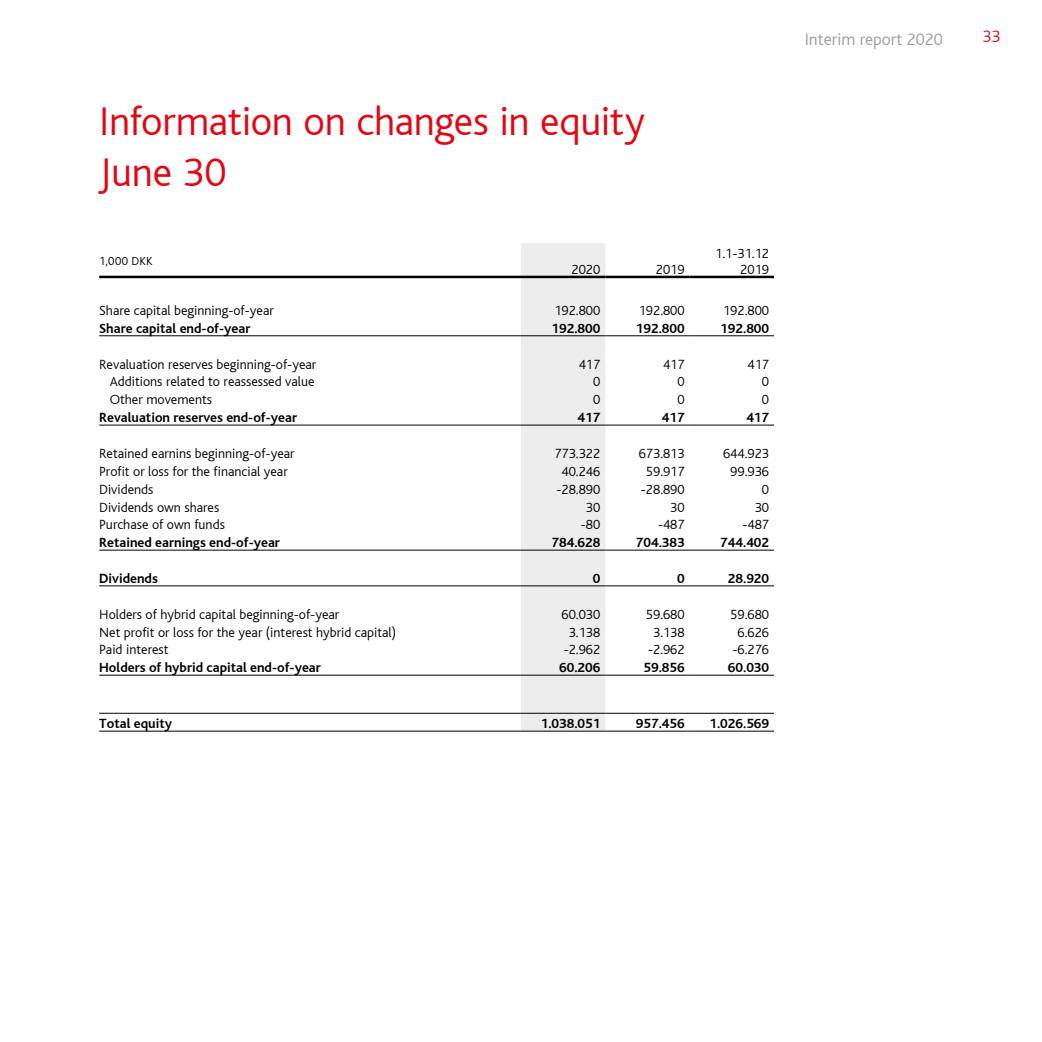
<style>
.page{position:relative;width:1042px;height:1042px;background:#fff}
.page>*{position:absolute;margin:0;border:0;box-sizing:border-box;transform-origin:0 0}
.t1{font:300 42px/50.4px "Bliss";letter-spacing:-.01em;color:#e30613}
.t2{font:300 17.5px "Bliss";color:#9d9d9c}
.t3{font:300 17.5px "Bliss";color:#cd1719}
.t4{font:300 14px/16.8px "Bliss";color:#000;text-align:right}
.t5{font:700 14px "Bliss";color:#000}
.t6{font:300 12.25px "Bliss";letter-spacing:.035em;color:#000}
</style>
<div class="page">
<div style="left:521px;top:243px;width:84px;height:488px;background:#ededed"></div>
<hr style="left:99px;top:276px;width:422px;height:2px;background:#000">
<hr style="left:521px;top:276px;width:84px;height:2px;background:#000">
<hr style="left:605px;top:276px;width:85px;height:2px;background:#000">
<hr style="left:690px;top:276px;width:84px;height:2px;background:#000">
<hr style="left:99px;top:425px;width:422px;height:1px;background:#000">
<hr style="left:521px;top:425px;width:84px;height:1px;background:#000">
<hr style="left:605px;top:425px;width:85px;height:1px;background:#000">
<hr style="left:690px;top:425px;width:84px;height:1px;background:#000">
<hr style="left:99px;top:335px;width:422px;height:1px;background:#000">
<hr style="left:521px;top:335px;width:84px;height:1px;background:#000">
<hr style="left:605px;top:335px;width:85px;height:1px;background:#000">
<hr style="left:690px;top:335px;width:84px;height:1px;background:#000">
<hr style="left:99px;top:550px;width:422px;height:1px;background:#000">
<hr style="left:521px;top:550px;width:84px;height:1px;background:#000">
<hr style="left:605px;top:550px;width:85px;height:1px;background:#000">
<hr style="left:690px;top:550px;width:84px;height:1px;background:#000">
<hr style="left:521px;top:585px;width:84px;height:1px;background:#000">
<hr style="left:605px;top:585px;width:85px;height:1px;background:#000">
<hr style="left:690px;top:585px;width:84px;height:1px;background:#000">
<hr style="left:99px;top:675px;width:422px;height:1px;background:#000">
<hr style="left:521px;top:675px;width:84px;height:1px;background:#000">
<hr style="left:605px;top:675px;width:85px;height:1px;background:#000">
<hr style="left:690px;top:675px;width:84px;height:1px;background:#000">
<hr style="left:99px;top:713px;width:422px;height:1px;background:#000">
<hr style="left:521px;top:713px;width:84px;height:1px;background:#000">
<hr style="left:605px;top:713px;width:85px;height:1px;background:#000">
<hr style="left:690px;top:713px;width:84px;height:1px;background:#000">
<hr style="left:99px;top:731px;width:422px;height:1px;background:#000">
<hr style="left:521px;top:731px;width:84px;height:1px;background:#000">
<hr style="left:605px;top:731px;width:85px;height:1px;background:#000">
<hr style="left:690px;top:731px;width:84px;height:1px;background:#000">
<hr style="left:99px;top:585px;width:422px;height:1px;background:#000">
<h1 class="t1" style="left:99px;top:97px;width:547px">Information on changes in equity<br>June 30</h1>
<p class="t6" style="left:99px;top:255px;width:55px">1,000 DKK</p>
<p class="t4" style="left:571px;top:262px;width:30px">2020</p>
<p class="t4" style="left:656px;top:262px;width:30px">2019</p>
<p class="t4" style="left:715px;top:245px;width:55px">1.1-31.12<br>2019</p>
<p class="t4" style="left:99px;top:302px;width:176px">Share capital beginning-of-year</p>
<p class="t4" style="left:554px;top:302px;width:48px">192.800</p>
<p class="t4" style="left:639px;top:302px;width:48px">192.800</p>
<p class="t4" style="left:723px;top:302px;width:48px">192.800</p>
<p class="t5" style="left:99px;top:321px;width:153px">Share capital end-of-year</p>
<p class="t5" style="left:551px;top:321px;width:50px">192.800</p>
<p class="t5" style="left:636px;top:321px;width:50px">192.800</p>
<p class="t5" style="left:720px;top:321px;width:50px">192.800</p>
<p class="t4" style="left:99px;top:356px;width:219px">Revaluation reserves beginning-of-year</p>
<p class="t4" style="left:579px;top:356px;width:23px">417</p>
<p class="t4" style="left:663px;top:356px;width:23px">417</p>
<p class="t4" style="left:747px;top:356px;width:23px">417</p>
<p class="t4" style="left:110px;top:374px;width:206px">Additions related to reassessed value</p>
<p class="t4" style="left:593px;top:374px;width:9px">0</p>
<p class="t4" style="left:677px;top:374px;width:9px">0</p>
<p class="t4" style="left:762px;top:374px;width:9px">0</p>
<p class="t4" style="left:110px;top:391px;width:104px">Other movements</p>
<p class="t4" style="left:593px;top:391px;width:9px">0</p>
<p class="t4" style="left:677px;top:391px;width:9px">0</p>
<p class="t4" style="left:762px;top:391px;width:9px">0</p>
<p class="t5" style="left:99px;top:410px;width:199px">Revaluation reserves end-of-year</p>
<p class="t5" style="left:577px;top:410px;width:24px">417</p>
<p class="t5" style="left:662px;top:410px;width:24px">417</p>
<p class="t5" style="left:746px;top:410px;width:24px">417</p>
<p class="t4" style="left:99px;top:445px;width:197px">Retained earnins beginning-of-year</p>
<p class="t4" style="left:554px;top:445px;width:48px">773.322</p>
<p class="t4" style="left:639px;top:445px;width:48px">673.813</p>
<p class="t4" style="left:723px;top:445px;width:48px">644.923</p>
<p class="t4" style="left:99px;top:463px;width:190px">Profit or loss for the financial year</p>
<p class="t4" style="left:561px;top:463px;width:40px">40.246</p>
<p class="t4" style="left:646px;top:463px;width:40px">59.917</p>
<p class="t4" style="left:730px;top:463px;width:40px">99.936</p>
<p class="t4" style="left:99px;top:481px;width:56px">Dividends</p>
<p class="t4" style="left:556px;top:481px;width:45px">-28.890</p>
<p class="t4" style="left:641px;top:481px;width:45px">-28.890</p>
<p class="t4" style="left:762px;top:481px;width:9px">0</p>
<p class="t4" style="left:99px;top:499px;width:122px">Dividends own shares</p>
<p class="t4" style="left:586px;top:499px;width:16px">30</p>
<p class="t4" style="left:670px;top:499px;width:16px">30</p>
<p class="t4" style="left:754px;top:499px;width:16px">30</p>
<p class="t4" style="left:99px;top:517px;width:127px">Purchase of own funds</p>
<p class="t4" style="left:581px;top:517px;width:21px">-80</p>
<p class="t4" style="left:658px;top:517px;width:28px">-487</p>
<p class="t4" style="left:742px;top:517px;width:28px">-487</p>
<p class="t5" style="left:99px;top:535px;width:182px">Retained earnings end-of-year</p>
<p class="t5" style="left:551px;top:535px;width:50px">784.628</p>
<p class="t5" style="left:636px;top:535px;width:50px">704.383</p>
<p class="t5" style="left:720px;top:535px;width:50px">744.402</p>
<p class="t5" style="left:99px;top:571px;width:60px">Dividends</p>
<p class="t5" style="left:593px;top:571px;width:9px">0</p>
<p class="t5" style="left:677px;top:571px;width:9px">0</p>
<p class="t5" style="left:728px;top:571px;width:43px">28.920</p>
<p class="t4" style="left:99px;top:606px;width:242px">Holders of hybrid capital beginning-of-year</p>
<p class="t4" style="left:561px;top:606px;width:40px">60.030</p>
<p class="t4" style="left:646px;top:606px;width:40px">59.680</p>
<p class="t4" style="left:730px;top:606px;width:40px">59.680</p>
<p class="t4" style="left:99px;top:624px;width:298px">Net profit or loss for the year (interest hybrid capital)</p>
<p class="t4" style="left:569px;top:624px;width:33px">3.138</p>
<p class="t4" style="left:653px;top:624px;width:33px">3.138</p>
<p class="t4" style="left:737px;top:624px;width:33px">6.626</p>
<p class="t4" style="left:99px;top:642px;width:71px">Paid interest</p>
<p class="t4" style="left:564px;top:642px;width:38px">-2.962</p>
<p class="t4" style="left:648px;top:642px;width:38px">-2.962</p>
<p class="t4" style="left:732px;top:642px;width:38px">-6.276</p>
<p class="t5" style="left:99px;top:660px;width:223px">Holders of hybrid capital end-of-year</p>
<p class="t5" style="left:559px;top:660px;width:43px">60.206</p>
<p class="t5" style="left:643px;top:660px;width:43px">59.856</p>
<p class="t5" style="left:728px;top:660px;width:43px">60.030</p>
<p class="t5" style="left:99px;top:716px;width:74px">Total equity</p>
<p class="t5" style="left:541px;top:716px;width:61px">1.038.051</p>
<p class="t5" style="left:636px;top:716px;width:50px">957.456</p>
<p class="t5" style="left:709px;top:716px;width:61px">1.026.569</p>
<p class="t2" style="left:804px;top:30px;width:140px">Interim report 2020</p>
<p class="t3" style="left:982px;top:27px;width:20px">33</p>
</div>
